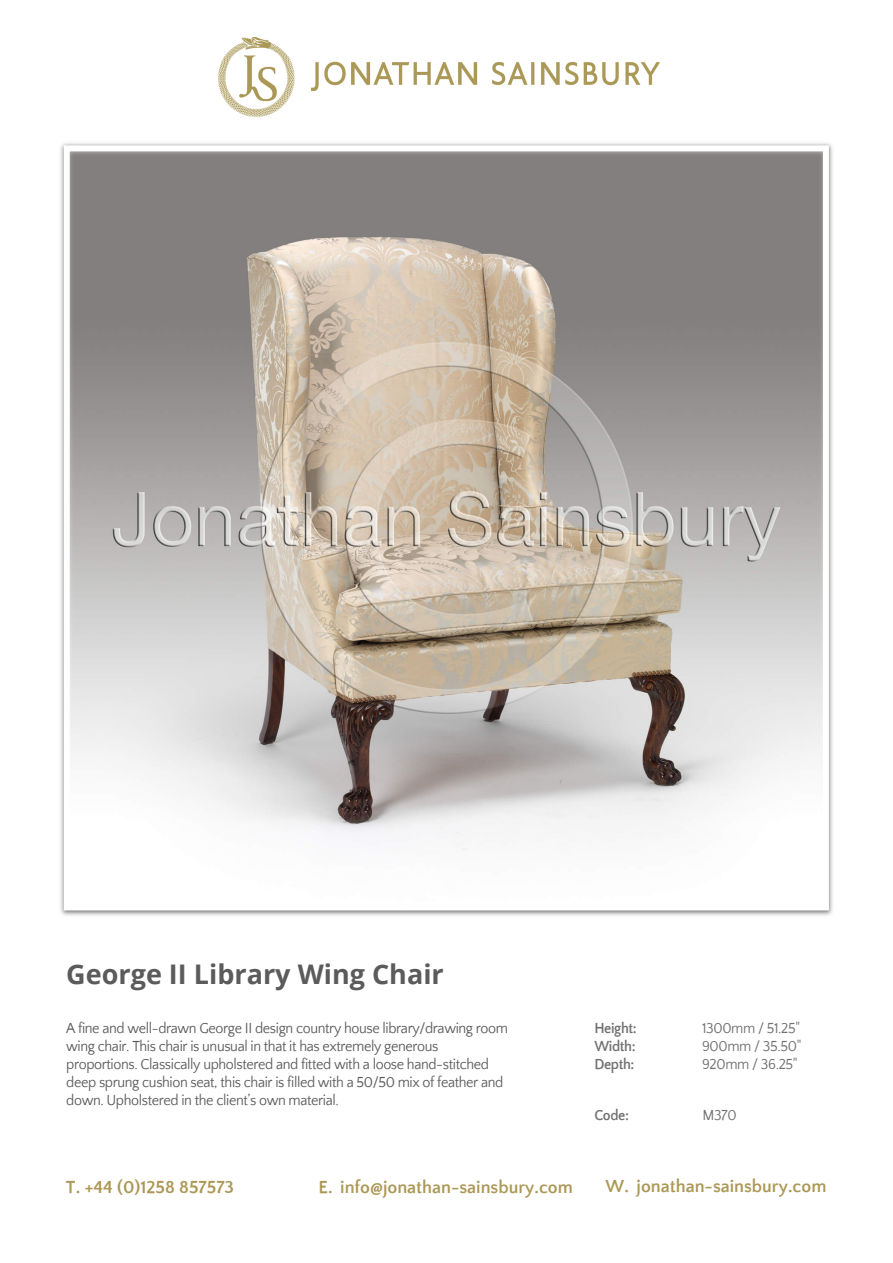
<style>
.page{position:relative;width:893px;height:1263px;background:#fff}
.page>*{position:absolute;margin:0;border:0;box-sizing:border-box;transform-origin:0 0}
.t1{font:700 27px "Open Sans";color:#5b5b5b}
.t2{font:700 18px "Quattrocento Sans";color:#ab9856}
.t3{font:15px/18px "Quattrocento Sans";letter-spacing:-.025em;color:#5b5b5b;scale:.95 1}
.t4{font:15px/18px "Quattrocento Sans";letter-spacing:-.025em;color:#717171;text-align:justify;scale:.95 1}
.t5{font:700 15px/18px "Quattrocento Sans";letter-spacing:-.025em;color:#727272;text-align:justify;scale:.95 1}
.t6{font:15px "Quattrocento Sans";color:#727272;scale:.95 1}
</style>
<div class="page">
<img style="left:218px;top:37px;width:442px;height:79px">
<img style="left:60px;top:143px;width:773px;height:773px">
<div style="left:64px;top:145px;width:765px;height:765px;border:6px solid #fff"></div>
<h1 class="t1" style="left:66px;top:955px;width:379px">George II Library Wing Chair</h1>
<p class="t3" style="left:66px;top:1020px;width:466px">A fine and well-drawn George II design country house library/drawing room wing chair. This chair is unusual in that it has extremely generous proportions. Classically upholstered and fitted with a loose hand-stitched deep sprung cushion seat, this chair is filled with a 50/50 mix of feather and down. Upholstered in the client’s own material.</p>
<p class="t5" style="left:594px;top:1020px;width:46px">Height:<br>Width:<br>Depth:</p>
<p class="t5" style="left:594px;top:1107px;width:38px">Code:</p>
<p class="t6" style="left:702px;top:1108px;width:38px">M370</p>
<p class="t4" style="left:702px;top:1020px;width:106px">1300mm / 51.25" 900mm / 35.50" 920mm / 36.25"</p>
<p class="t2" style="left:66px;top:1177px;width:170px">T. +44 (0)1258 857573</p>
<p class="t2" style="left:318px;top:1177px;width:256px">E. info@jonathan-sainsbury.com</p>
<p class="t2" style="left:606px;top:1177px;width:222px">W. jonathan-sainsbury.com</p>
</div>
